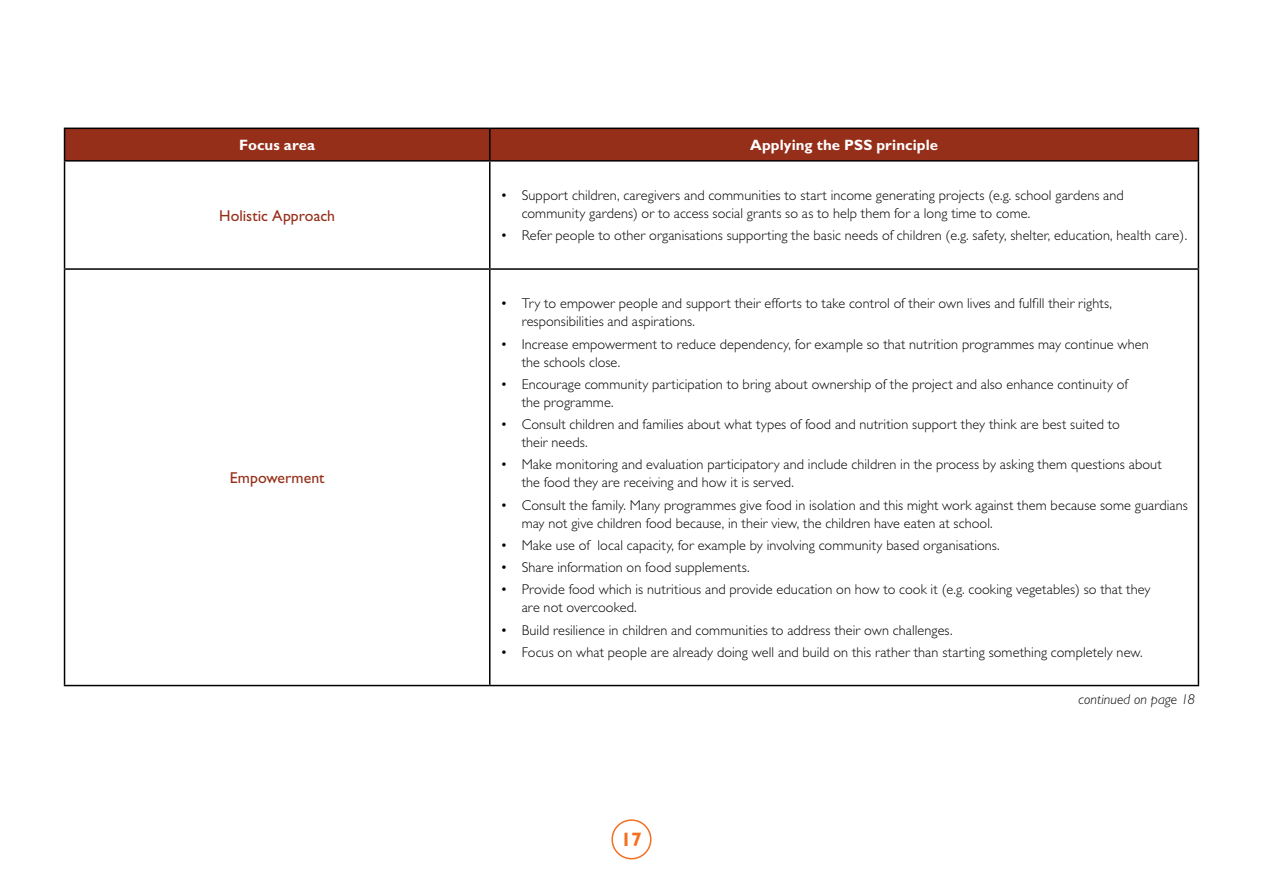
<style>
.page{position:relative;width:1263px;height:893px;background:#fff}
.page>*{position:absolute;margin:0;border:0;box-sizing:border-box;transform-origin:0 0}
.t1{font:700 19.5px "Gill Sans";color:#f37021}
.t2{font:15.75px "Gill Sans";letter-spacing:.005em;color:#962f1a}
.t3{font:700 15px "Gill Sans";letter-spacing:.005em;color:#fff}
.t4{font:300 14.25px/18px "Gill Sans";letter-spacing:.005em;color:#000}
.t5{font:italic 300 14.25px "Gill Sans";letter-spacing:.005em;color:#000}
</style>
<div class="page">
<div style="left:611px;top:819px;width:40px;height:40px;border:2px solid #f37021;border-radius:50%"></div>
<div style="left:65px;top:129px;width:1133px;height:31px;background:#962f1a"></div>
<hr style="left:64px;top:128px;width:426px;height:1px;background:#000">
<hr style="left:64px;top:129px;width:1px;height:31px;background:#000">
<hr style="left:490px;top:128px;width:709px;height:1px;background:#000">
<hr style="left:489px;top:129px;width:1px;height:31px;background:#000">
<hr style="left:1198px;top:129px;width:1px;height:31px;background:#000">
<hr style="left:64px;top:160px;width:426px;height:2px;background:#000">
<hr style="left:64px;top:162px;width:1px;height:106px;background:#000">
<hr style="left:490px;top:160px;width:709px;height:2px;background:#000">
<hr style="left:489px;top:162px;width:1px;height:106px;background:#000">
<hr style="left:1198px;top:162px;width:1px;height:106px;background:#000">
<hr style="left:64px;top:268px;width:426px;height:2px;background:#000">
<hr style="left:64px;top:270px;width:1px;height:415px;background:#000">
<hr style="left:490px;top:268px;width:709px;height:2px;background:#000">
<hr style="left:489px;top:270px;width:1px;height:415px;background:#000">
<hr style="left:1198px;top:270px;width:1px;height:415px;background:#000">
<hr style="left:64px;top:685px;width:426px;height:1px;background:#000">
<hr style="left:490px;top:685px;width:709px;height:1px;background:#000">
<p class="t3" style="left:239px;top:136px;width:78px">Focus area</p>
<p class="t3" style="left:750px;top:136px;width:189px">Applying the PSS principle</p>
<p class="t2" style="left:219px;top:206px;width:118px">Holistic Approach</p>
<p class="t2" style="left:230px;top:469px;width:96px">Empowerment</p>
<p class="t4" style="left:522px;top:187px;width:604px;text-indent:-21px">• Support children, caregivers and communities to start income generating projects (e.g. school gardens and community gardens) or to access social grants so as to help them for a long time to come.</p>
<p class="t4" style="left:500px;top:227px;width:688px">• Refer people to other organisations supporting the basic needs of children (e.g. safety, shelter, education, health care).</p>
<p class="t4" style="left:522px;top:295px;width:592px;text-indent:-21px">• Try to empower people and support their efforts to take control of their own lives and fulfill their rights, responsibilities and aspirations.</p>
<p class="t4" style="left:522px;top:335px;width:629px;text-indent:-21px">• Increase empowerment to reduce dependency, for example so that nutrition programmes may continue when the schools close.</p>
<p class="t4" style="left:522px;top:375px;width:608px;text-indent:-21px">• Encourage community participation to bring about ownership of the project and also enhance continuity of the programme.</p>
<p class="t4" style="left:522px;top:415px;width:600px;text-indent:-21px">• Consult children and families about what types of food and nutrition support they think are best suited to their needs.</p>
<p class="t4" style="left:522px;top:456px;width:642px;text-indent:-21px">• Make monitoring and evaluation participatory and include children in the process by asking them questions about the food they are receiving and how it is served.</p>
<p class="t4" style="left:522px;top:496px;width:668px;text-indent:-21px">• Consult the family. Many programmes give food in isolation and this might work against them because some guardians may not give children food because, in their view, the children have eaten at school.</p>
<p class="t4" style="left:500px;top:536px;width:501px">• Make use of local capacity, for example by involving community based organisations.</p>
<p class="t4" style="left:500px;top:559px;width:251px">• Share information on food supplements.</p>
<p class="t4" style="left:522px;top:581px;width:630px;text-indent:-21px">• Provide food which is nutritious and provide education on how to cook it (e.g. cooking vegetables) so that they are not overcooked.</p>
<p class="t4" style="left:500px;top:621px;width:454px">• Build resilience in children and communities to address their own challenges.</p>
<p class="t4" style="left:500px;top:643px;width:644px">• Focus on what people are already doing well and build on this rather than starting something completely new.</p>
<p class="t5" style="left:1078px;top:691px;width:118px">continued on page 18</p>
<h1 class="t1" style="left:621px;top:828px;width:23px">17</h1>
</div>
